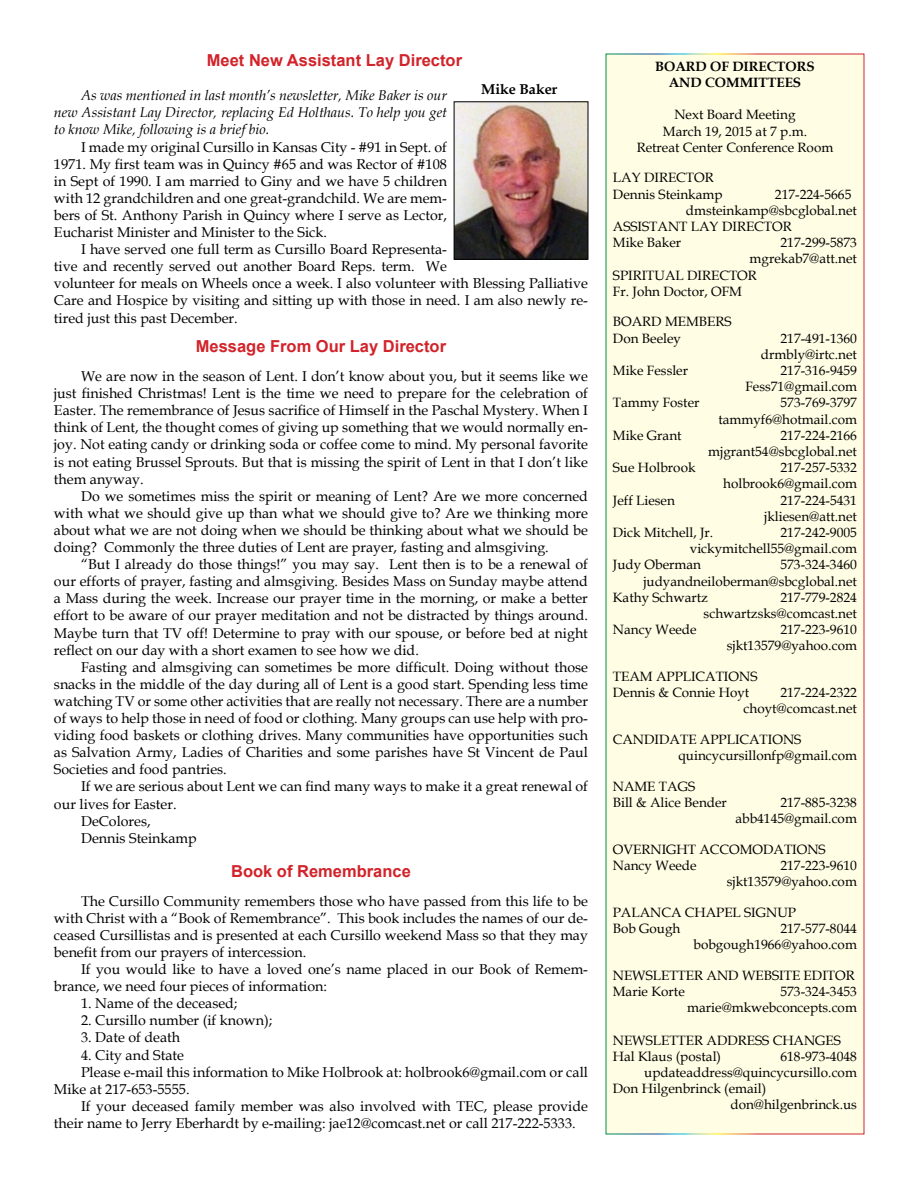
<style>
.page{position:relative;width:918px;height:1188px;background:#fff}
.page>*{position:absolute;margin:0;border:0;box-sizing:border-box;transform-origin:0 0}
.t1{font:700 16.5px "Arial";color:#d2232a}
.t2{font:14.25px/17.1px "Book Antiqua";color:#000;text-align:justify}
.t3{font:italic 14.25px/17.1px "Book Antiqua";color:#000;text-align:justify}
.t4{font:700 14.25px "Book Antiqua";color:#000}
.t5{font:13.5px/16.2px "Book Antiqua";color:#000;text-align:right}
.t6{font:700 13.5px/16.2px "Book Antiqua";color:#000;text-align:center}
</style>
<div class="page">
<div style="left:606px;top:54px;width:258px;height:1080px;background:#fffde4"></div>
<img style="left:456px;top:103px;width:130px;height:155px">
<div style="left:454px;top:101px;width:134px;height:159px;border:1px solid #000"></div>
<p class="t1" style="left:207px;top:49px;width:257px">Meet New Assistant Lay Director</p>
<p class="t3" style="left:54px;top:86px;width:394px;text-indent:27px">As was mentioned in last month’s newsletter, Mike Baker is our new Assistant Lay Director, replacing Ed Holthaus. To help you get to know Mike, following is a brief bio.</p>
<p class="t2" style="left:54px;top:138px;width:395px;text-indent:27px">I made my original Cursillo in Kansas City - #91 in Sept. of 1971. My first team was in Quincy #65 and was Rector of #108 in Sept of 1990. I am married to Giny and we have 5 children with 12 grandchildren and one great-grandchild. We are mem&shy;bers of St. Anthony Parish in Quincy where I serve as Lector, Eucharist Minister and Minister to the Sick.</p>
<p class="t2" style="left:54px;top:240px;width:535px;text-align:left;text-indent:27px">I have served one full term as Cursillo Board Representa-<br>tive and recently served out another Board Reps. term. We<br>volunteer for meals on Wheels once a week. I also volunteer with Blessing Palliative Care and Hospice by visiting and sitting up with those in need. I am also newly re&shy;tired just this past December.</p>
<p class="t4" style="left:481px;top:79px;width:78px">Mike Baker</p>
<p class="t1" style="left:196px;top:335px;width:252px">Message From Our Lay Director</p>
<p class="t2" style="left:54px;top:367px;width:536px;text-indent:27px">We are now in the season of Lent. I don’t know about you, but it seems like we just finished Christmas! Lent is the time we need to prepare for the celebration of Easter. The remembrance of Jesus sacrifice of Himself in the Paschal Mystery. When I think of Lent, the thought comes of giving up something that we would normally en&shy;joy. Not eating candy or drinking soda or coffee come to mind. My personal favorite is not eating Brussel Sprouts. But that is missing the spirit of Lent in that I don’t like them anyway.</p>
<p class="t2" style="left:54px;top:487px;width:536px;text-indent:27px">Do we sometimes miss the spirit or meaning of Lent? Are we more concerned with what we should give up than what we should give to? Are we thinking more about what we are not doing when we should be thinking about what we should be doing? Commonly the three duties of Lent are prayer, fasting and almsgiving.</p>
<p class="t2" style="left:54px;top:555px;width:536px;text-indent:27px">“But I already do those things!” you may say. Lent then is to be a renewal of our efforts of prayer, fasting and almsgiving. Besides Mass on Sunday maybe attend a Mass during the week. Increase our prayer time in the morning, or make a better effort to be aware of our prayer meditation and not be distracted by things around.<br>Maybe turn that TV off! Determine to pray with our spouse, or before bed at night reflect on our day with a short examen to see how we did.</p>
<p class="t2" style="left:54px;top:658px;width:536px;text-indent:27px">Fasting and almsgiving can sometimes be more difficult. Doing without those snacks in the middle of the day during all of Lent is a good start. Spending less time watching TV or some other activities that are really not necessary. There are a number of ways to help those in need of food or clothing. Many groups can use help with pro&shy;viding food baskets or clothing drives. Many communities have opportunities such as Salvation Army, Ladies of Charities and some parishes have St Vincent de Paul Societies and food pantries.</p>
<p class="t2" style="left:81px;top:778px;width:509px">If we are serious about Lent we can find many ways to make it a great renewal of</p>
<p class="t2" style="left:54px;top:795px;width:124px">our lives for Easter.</p>
<p class="t2" style="left:81px;top:812px;width:71px">DeColores,</p>
<p class="t2" style="left:81px;top:829px;width:117px">Dennis Steinkamp</p>
<p class="t1" style="left:231px;top:860px;width:181px">Book of Remembrance</p>
<p class="t2" style="left:54px;top:892px;width:536px;text-indent:27px">The Cursillo Community remembers those who have passed from this life to be with Christ with a “Book of Remembrance”. This book includes the names of our de&shy;ceased Cursillistas and is presented at each Cursillo weekend Mass so that they may benefit from our prayers of intercession.</p>
<p class="t2" style="left:54px;top:960px;width:536px;text-indent:27px">If you would like to have a loved one’s name placed in our Book of Remem&shy;brance, we need four pieces of information:</p>
<p class="t2" style="left:81px;top:995px;width:158px">1. Name of the deceased;</p>
<p class="t2" style="left:81px;top:1012px;width:193px">2. Cursillo number (if known);</p>
<p class="t2" style="left:81px;top:1029px;width:101px">3. Date of death</p>
<p class="t2" style="left:81px;top:1046px;width:105px">4. City and State</p>
<p class="t2" style="left:81px;top:1063px;width:509px">Please e-mail this information to Mike Holbrook at: holbrook6@gmail.com or call</p>
<p class="t2" style="left:54px;top:1080px;width:137px">Mike at 217-653-5555.</p>
<p class="t2" style="left:81px;top:1097px;width:508px">If your deceased family member was also involved with TEC, please provide</p>
<p class="t2" style="left:54px;top:1114px;width:523px">their name to Jerry Eberhardt by e-mailing: jae12@comcast.net or call 217-222-5333.</p>
<p class="t6" style="left:655px;top:58px;width:161px">BOARD OF DIRECTORS<br>AND COMMITTEES</p>
<p class="t5" style="left:637px;top:106px;width:198px;text-align:center">Next Board Meeting<br>March 19, 2015 at 7 p.m.<br>Retreat Center Conference Room</p>
<p class="t5" style="left:613px;top:169px;width:111px;text-align:left">LAY DIRECTOR<br>Dennis Steinkamp</p>
<p class="t5" style="left:775px;top:186px;width:78px">217-224-5665</p>
<p class="t5" style="left:686px;top:202px;width:173px">dmsteinkamp@sbcglobal.net</p>
<p class="t5" style="left:613px;top:218px;width:180px">ASSISTANT LAY DIRECTOR</p>
<p class="t5" style="left:613px;top:234px;width:70px">Mike Baker</p>
<p class="t5" style="left:781px;top:234px;width:78px">217-299-5873</p>
<p class="t5" style="left:750px;top:250px;width:109px">mgrekab7@att.net</p>
<p class="t5" style="left:613px;top:267px;width:146px">SPIRITUAL DIRECTOR</p>
<p class="t5" style="left:613px;top:283px;width:131px">Fr. John Doctor, OFM</p>
<p class="t5" style="left:613px;top:313px;width:120px;text-align:left">BOARD MEMBERS<br>Don Beeley</p>
<p class="t5" style="left:761px;top:330px;width:98px">217-491-1360 drmbly@irtc.net</p>
<p class="t5" style="left:613px;top:362px;width:77px">Mike Fessler</p>
<p class="t5" style="left:745px;top:362px;width:113px">217-316-9459<br>Fess71@gmail.com</p>
<p class="t5" style="left:613px;top:394px;width:88px">Tammy Foster</p>
<p class="t5" style="left:718px;top:394px;width:140px">573-769-3797 tammyf6@hotmail.com</p>
<p class="t5" style="left:613px;top:427px;width:70px">Mike Grant</p>
<p class="t5" style="left:708px;top:427px;width:150px">217-224-2166 mjgrant54@sbcglobal.net</p>
<p class="t5" style="left:613px;top:459px;width:84px">Sue Holbrook</p>
<p class="t5" style="left:723px;top:459px;width:135px">217-257-5332 holbrook6@gmail.com</p>
<p class="t5" style="left:613px;top:492px;width:64px">Jeff Liesen</p>
<p class="t5" style="left:764px;top:492px;width:94px">217-224-5431 jkliesen@att.net</p>
<p class="t5" style="left:613px;top:524px;width:102px">Dick Mitchell, Jr.</p>
<p class="t5" style="left:781px;top:524px;width:78px">217-242-9005</p>
<p class="t5" style="left:690px;top:540px;width:169px">vickymitchell55@gmail.com</p>
<p class="t5" style="left:613px;top:556px;width:90px">Judy Oberman</p>
<p class="t5" style="left:780px;top:556px;width:78px">573-324-3460</p>
<p class="t5" style="left:643px;top:573px;width:215px">judyandneiloberman@sbcglobal.net</p>
<p class="t5" style="left:613px;top:589px;width:97px">Kathy Schwartz</p>
<p class="t5" style="left:704px;top:589px;width:155px">217-779-2824 schwartzsks@comcast.net</p>
<p class="t5" style="left:613px;top:621px;width:85px">Nancy Weede</p>
<p class="t5" style="left:727px;top:621px;width:132px">217-223-9610 sjkt13579@yahoo.com</p>
<p class="t5" style="left:613px;top:668px;width:146px;text-align:left">TEAM APPLICATIONS<br>Dennis &amp; Connie Hoyt</p>
<p class="t5" style="left:744px;top:684px;width:115px">217-224-2322 choyt@comcast.net</p>
<p class="t5" style="left:678px;top:731px;width:180px;text-align:left;text-indent:-66px">CANDIDATE APPLICATIONS quincycursillonfp@gmail.com</p>
<p class="t5" style="left:613px;top:778px;width:116px;text-align:left">NAME TAGS<br>Bill &amp; Alice Bender</p>
<p class="t5" style="left:735px;top:794px;width:123px">217-885-3238 abb4145@gmail.com</p>
<p class="t5" style="left:613px;top:841px;width:214px;text-align:left">OVERNIGHT ACCOMODATIONS<br>Nancy Weede</p>
<p class="t5" style="left:727px;top:857px;width:132px">217-223-9610 sjkt13579@yahoo.com</p>
<p class="t5" style="left:613px;top:904px;width:185px;text-align:left">PALANCA CHAPEL SIGNUP<br>Bob Gough</p>
<p class="t5" style="left:694px;top:920px;width:165px">217-577-8044 bobgough1966@yahoo.com</p>
<p class="t5" style="left:613px;top:967px;width:243px;text-align:left">NEWSLETTER AND WEBSITE EDITOR<br>Marie Korte</p>
<p class="t5" style="left:687px;top:983px;width:171px">573-324-3453 marie@mkwebconcepts.com</p>
<p class="t5" style="left:613px;top:1032px;width:230px;text-align:left">NEWSLETTER ADDRESS CHANGES<br>Hal Klaus (postal)</p>
<p class="t5" style="left:780px;top:1048px;width:78px">618-973-4048</p>
<p class="t5" style="left:644px;top:1064px;width:214px">updateaddress@quincycursillo.com</p>
<p class="t5" style="left:613px;top:1080px;width:155px">Don Hilgenbrinck (email)</p>
<p class="t5" style="left:731px;top:1096px;width:128px">don@hilgenbrinck.us</p>
</div>
